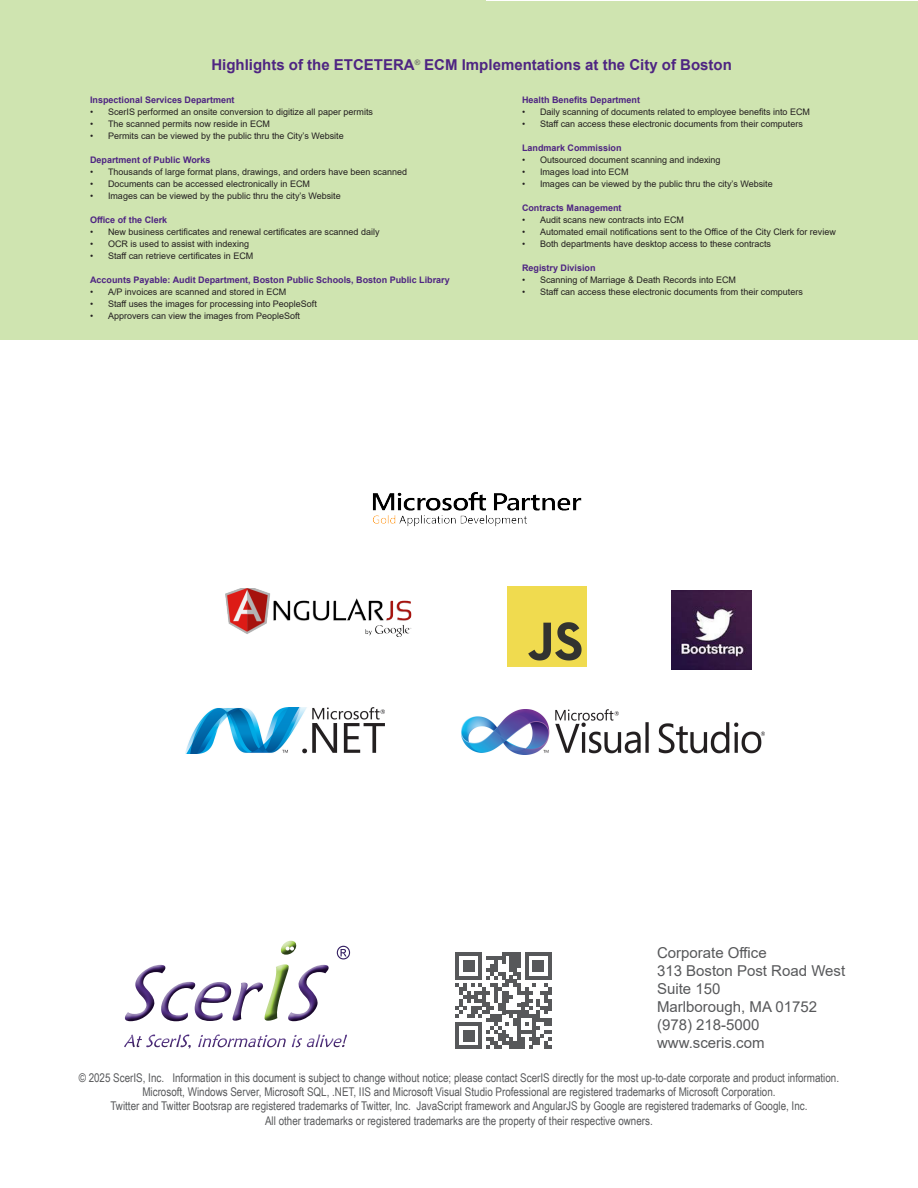
<style>
.page{position:relative;width:918px;height:1188px;background:#fff}
.page>*{position:absolute;margin:0;border:0;box-sizing:border-box;transform-origin:0 0}
.t1{font:15px/18px "Arial";color:#57585a}
.t2{font:700 15px "Arial";color:#4e2582}
.t3{font:12px/14.4px "Arial Narrow";color:#57585a;text-align:center}
.t4{font:9px "Arial";color:#231f20}
.t5{font:700 9px "Arial";color:#4e2582}
</style>
<div class="page">
<div style="left:0;top:0;width:486px;height:340px;background:#cfe4b0"></div>
<div style="left:486px;top:1px;width:432px;height:339px;background:#cfe4b0"></div>
<svg style="left:337px;top:946px;width:13px;height:13px"></svg>
<img style="left:223px;top:982px;width:35px;height:39px">
<img style="left:125px;top:965px;width:98px;height:56px">
<img style="left:264px;top:941px;width:32px;height:80px">
<img style="left:288px;top:965px;width:41px;height:56px">
<svg style="left:124px;top:1035px;width:11px;height:13px"></svg>
<img style="left:208px;top:1047px;width:130px;height:1px">
<img style="left:146px;top:1034px;width:34px;height:13px">
<img style="left:180px;top:1034px;width:140px;height:13px">
<svg style="left:286px;top:946px;width:8px;height:5px"></svg>
<img style="left:372px;top:492px;width:210px;height:35px">
<img style="left:226px;top:589px;width:186px;height:48px">
<img style="left:508px;top:587px;width:79px;height:79px">
<img style="left:671px;top:590px;width:80px;height:79px">
<img style="left:185px;top:708px;width:199px;height:46px">
<img style="left:462px;top:710px;width:303px;height:44px">
<svg style="left:455px;top:952px;width:97px;height:97px"></svg>
<p class="t2" style="left:211px;top:54px;width:522px">Highlights of the ETCETERA<sup>®</sup> ECM Implementations at the City of Boston</p>
<p class="t5" style="left:90px;top:93px;width:146px">Inspectional Services Department</p>
<p class="t4" style="left:90px;top:105px;width:285px">• ScerIS performed an onsite conversion to digitize all paper permits</p>
<p class="t4" style="left:90px;top:117px;width:182px">• The scanned permits now reside in ECM</p>
<p class="t4" style="left:90px;top:129px;width:255px">• Permits can be viewed by the public thru the City’s Website</p>
<p class="t5" style="left:90px;top:153px;width:122px">Department of Public Works</p>
<p class="t4" style="left:90px;top:165px;width:319px">• Thousands of large format plans, drawings, and orders have been scanned</p>
<p class="t4" style="left:90px;top:177px;width:222px">• Documents can be accessed electronically in ECM</p>
<p class="t4" style="left:90px;top:189px;width:252px">• Images can be viewed by the public thru the city’s Website</p>
<p class="t5" style="left:90px;top:213px;width:79px">Office of the Clerk</p>
<p class="t4" style="left:90px;top:225px;width:291px">• New business certificates and renewal certificates are scanned daily</p>
<p class="t4" style="left:90px;top:237px;width:161px">• OCR is used to assist with indexing</p>
<p class="t4" style="left:90px;top:249px;width:165px">• Staff can retrieve certificates in ECM</p>
<p class="t5" style="left:90px;top:273px;width:361px">Accounts Payable: Audit Department, Boston Public Schools, Boston Public Library</p>
<p class="t4" style="left:90px;top:285px;width:198px">• A/P invoices are scanned and stored in ECM</p>
<p class="t4" style="left:90px;top:297px;width:228px">• Staff uses the images for processing into PeopleSoft</p>
<p class="t4" style="left:90px;top:309px;width:212px">• Approvers can view the images from PeopleSoft</p>
<p class="t5" style="left:522px;top:94px;width:120px">Health Benefits Department</p>
<p class="t4" style="left:522px;top:106px;width:290px">• Daily scanning of documents related to employee benefits into ECM</p>
<p class="t4" style="left:522px;top:118px;width:282px">• Staff can access these electronic documents from their computers</p>
<p class="t5" style="left:522px;top:142px;width:101px">Landmark Commission</p>
<p class="t4" style="left:522px;top:154px;width:200px">• Outsourced document scanning and indexing</p>
<p class="t4" style="left:522px;top:166px;width:108px">• Images load into ECM</p>
<p class="t4" style="left:522px;top:178px;width:252px">• Images can be viewed by the public thru the city’s Website</p>
<p class="t5" style="left:522px;top:202px;width:101px">Contracts Management</p>
<p class="t4" style="left:522px;top:214px;width:164px">• Audit scans new contracts into ECM</p>
<p class="t4" style="left:522px;top:226px;width:315px">• Automated email notifications sent to the Office of the City Clerk for review</p>
<p class="t4" style="left:522px;top:238px;width:251px">• Both departments have desktop access to these contracts</p>
<p class="t5" style="left:522px;top:262px;width:75px">Registry Division</p>
<p class="t4" style="left:522px;top:274px;width:216px">• Scanning of Marriage &amp; Death Records into ECM</p>
<p class="t4" style="left:522px;top:286px;width:282px">• Staff can access these electronic documents from their computers</p>
<p class="t1" style="left:657px;top:944px;width:111px">Corporate Office</p>
<p class="t1" style="left:657px;top:962px;width:190px">313 Boston Post Road West<br>Suite 150<br>Marlborough, MA 01752</p>
<p class="t1" style="left:657px;top:1016px;width:104px">(978) 218-5000</p>
<p class="t1" style="left:657px;top:1034px;width:109px">www.sceris.com</p>
<p class="t3" style="left:79px;top:1070px;width:762px">© 2025 ScerIS, Inc. Information in this document is subject to change without notice; please contact ScerIS directly for the most up-to-date corporate and product information.</p>
<p class="t3" style="left:110px;top:1084px;width:699px">Microsoft, Windows Server, Microsoft SQL, .NET, IIS and Microsoft Visual Studio Professional are registered trademarks of Microsoft Corporation.<br>Twitter and Twitter Bootsrap are registered trademarks of Twitter, Inc. JavaScript framework and AngularJS by Google are registered trademarks of Google, Inc.</p>
<p class="t3" style="left:265px;top:1113px;width:389px">All other trademarks or registered trademarks are the property of their respective owners.</p>
</div>
